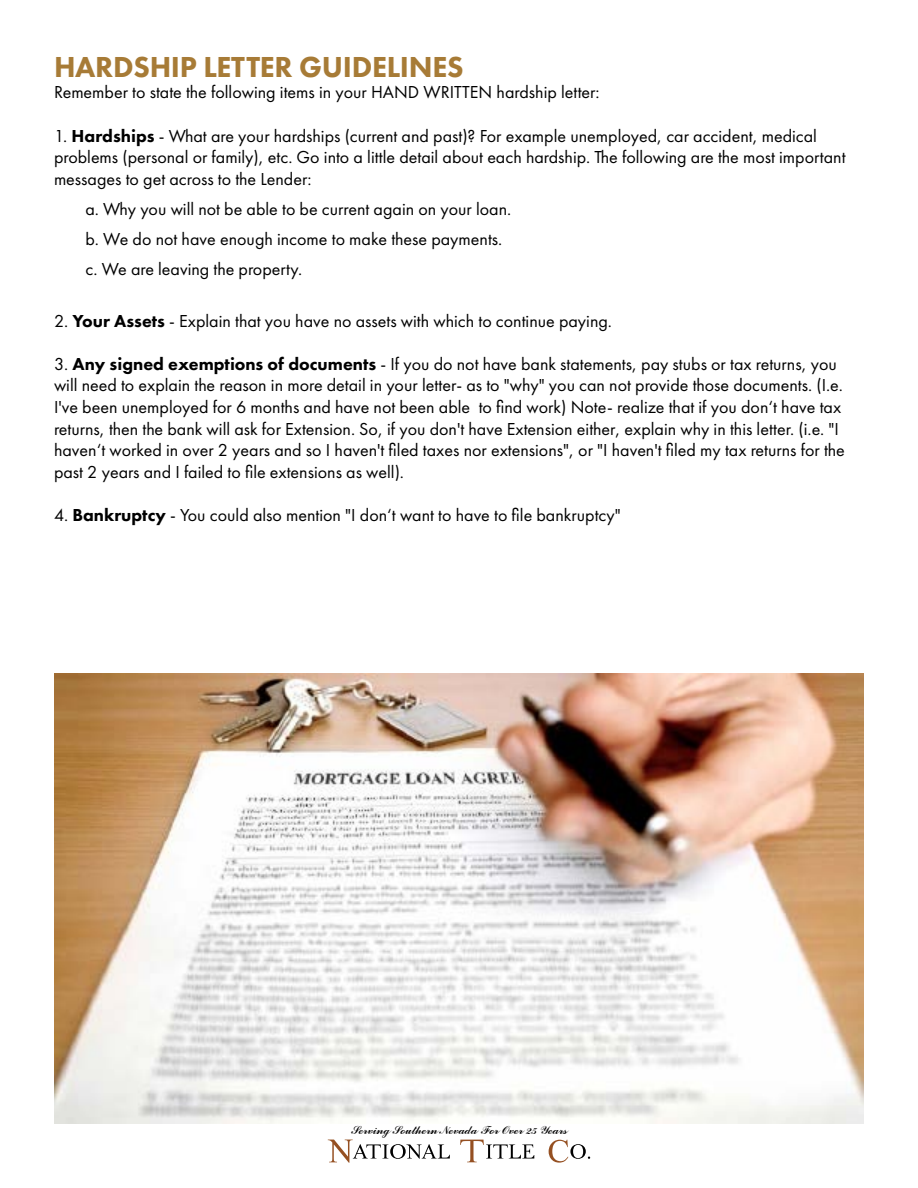
<style>
.page{position:relative;width:918px;height:1188px;background:#fff}
.page>*{position:absolute;margin:0;border:0;box-sizing:border-box;transform-origin:0 0}
.t1{font:800 30px "Futura PT";letter-spacing:-.01em;color:#a77b36}
.t2{font:18px/21.6px "Futura PT";color:#000}
.t3{font:12.9px "Commercial Script BT";color:#000}
.s1{font-weight:800}
</style>
<div class="page">
<svg style="left:328px;top:1140px;width:122px;height:23px"></svg>
<svg style="left:460px;top:1140px;width:74px;height:22px"></svg>
<svg style="left:549px;top:1140px;width:41px;height:23px"></svg>
<img style="left:54px;top:674px;width:810px;height:449px">
<h1 class="t1" style="left:54px;top:48px;width:411px">HARDSHIP LETTER GUIDELINES</h1>
<p class="t2" style="left:54px;top:82px;width:547px">Remember to state the following items in your HAND WRITTEN hardship letter:</p>
<p class="t2" style="left:54px;top:125px;width:793px">1. <span class="s1">Hardships</span> - What are your hardships (current and past)? For example unemployed, car accident, medical problems (personal or family), etc. Go into a little detail about each hardship. The following are the most important messages to get across to the Lender:</p>
<p class="t2" style="left:86px;top:194px;width:427px;line-height:30px">a. Why you will not be able to be current again on your loan. b. We do not have enough income to make these payments. c. We are leaving the property.</p>
<p class="t2" style="left:54px;top:310px;width:560px">2. <span class="s1">Your Assets</span> - Explain that you have no assets with which to continue paying.</p>
<p class="t2" style="left:54px;top:353px;width:792px">3. <span class="s1">Any signed exemptions of documents</span> - If you do not have bank statements, pay stubs or tax returns, you will need to explain the reason in more detail in your letter- as to "why" you can not provide those documents. (I.e.<br>I've been unemployed for 6 months and have not been able to find work) Note- realize that if you don‘t have tax returns, then the bank will ask for Extension. So, if you don't have Extension either, explain why in this letter. (i.e. "I haven‘t worked in over 2 years and so I haven't filed taxes nor extensions", or "I haven't filed my tax returns for the past 2 years and I failed to file extensions as well).</p>
<p class="t2" style="left:54px;top:504px;width:568px">4. <span class="s1">Bankruptcy</span> - You could also mention "I don‘t want to have to file bankruptcy"</p>
<p class="t3" style="left:351px;top:1123px;width:218px">Serving Southern Nevada For Over 25 Years</p>
</div>
